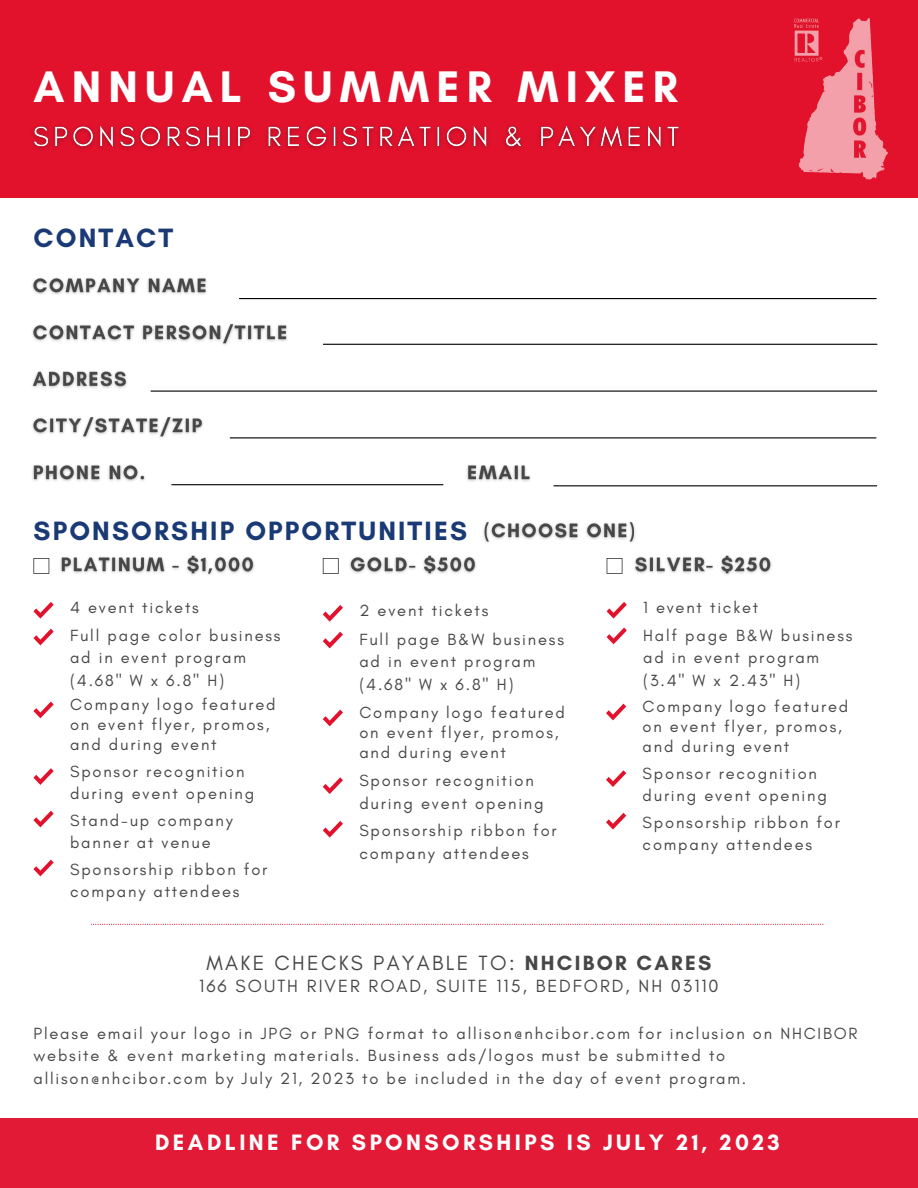
<style>
.page{position:relative;width:918px;height:1188px;background:#fff}
.page>*{position:absolute;margin:0;border:0;box-sizing:border-box;transform-origin:0 0}
.t1{font:700 45px "Glacial Indifference";letter-spacing:.16em;color:#fff}
.t2{font:700 27px "Glacial Indifference";letter-spacing:.08em;color:#1a3a75}
.t3{font:700 22.65px "Glacial Indifference";letter-spacing:.15em;color:#fff}
.t4{font:21px "Glacial Indifference";letter-spacing:.11em;color:#474747}
.t5{font:18px "Glacial Indifference";letter-spacing:.11em;color:#474747}
.t6{font:16.5px/22.5px "Glacial Indifference";letter-spacing:.11em;color:#474747}
.s1{font-weight:700}
</style>
<div class="page">
<div style="left:0;top:0;width:918px;height:197px;background:#e2122d"></div>
<div style="left:0;top:1118px;width:918px;height:70px;background:#e31a36"></div>
<img style="left:794px;top:18px;width:94px;height:162px">
<svg style="left:34px;top:602px;width:20px;height:17px"></svg>
<svg style="left:34px;top:702px;width:20px;height:16px"></svg>
<svg style="left:34px;top:768px;width:20px;height:17px"></svg>
<svg style="left:34px;top:811px;width:20px;height:16px"></svg>
<svg style="left:34px;top:860px;width:20px;height:16px"></svg>
<svg style="left:323px;top:605px;width:20px;height:17px"></svg>
<svg style="left:323px;top:710px;width:20px;height:16px"></svg>
<svg style="left:323px;top:777px;width:20px;height:17px"></svg>
<svg style="left:323px;top:821px;width:20px;height:17px"></svg>
<svg style="left:606px;top:704px;width:20px;height:16px"></svg>
<svg style="left:606px;top:770px;width:20px;height:17px"></svg>
<svg style="left:606px;top:813px;width:20px;height:17px"></svg>
<svg style="left:34px;top:629px;width:20px;height:16px"></svg>
<svg style="left:323px;top:632px;width:20px;height:16px"></svg>
<svg style="left:607px;top:628px;width:20px;height:16px"></svg>
<img style="left:32px;top:278px;width:175px;height:17px">
<img style="left:32px;top:324px;width:255px;height:21px">
<img style="left:32px;top:371px;width:95px;height:18px">
<img style="left:32px;top:417px;width:171px;height:21px">
<img style="left:32px;top:465px;width:113px;height:17px">
<img style="left:466px;top:465px;width:65px;height:17px">
<hr style="left:239px;top:298px;width:637px;height:1px;background:#000">
<hr style="left:323px;top:344px;width:554px;height:1px;background:#000">
<hr style="left:151px;top:391px;width:726px;height:1px;background:#000">
<hr style="left:230px;top:437px;width:646px;height:1px;background:#000">
<hr style="left:554px;top:485px;width:323px;height:1px;background:#000">
<hr style="left:172px;top:484px;width:271px;height:1px;background:#000">
<svg style="left:91px;top:924px;width:732px;height:1px"></svg>
<svg style="left:34px;top:558px;width:15px;height:16px"></svg>
<img style="left:33px;top:125px;width:646px;height:24px">
<img style="left:60px;top:555px;width:195px;height:20px">
<img style="left:349px;top:555px;width:127px;height:20px">
<img style="left:634px;top:555px;width:138px;height:20px">
<img style="left:483px;top:522px;width:153px;height:21px">
<svg style="left:323px;top:558px;width:16px;height:16px"></svg>
<svg style="left:607px;top:558px;width:15px;height:16px"></svg>
<svg style="left:607px;top:602px;width:20px;height:17px"></svg>
<p class="t1" style="left:34px;top:59px;width:646px">ANNUAL SUMMER MIXER</p>
<p class="t2" style="left:34px;top:222px;width:141px">CONTACT</p>
<p class="t2" style="left:34px;top:515px;width:435px">SPONSORSHIP OPPORTUNITIES</p>
<p class="t6" style="left:70px;top:596px;width:130px">4 event tickets</p>
<p class="t6" style="left:70px;top:624px;width:212px">Full page color business ad in event program</p>
<p class="t6" style="left:70px;top:669px;width:156px">(4.68" W x 6.8" H)</p>
<p class="t6" style="left:70px;top:694px;width:207px;line-height:20.2px">Company logo featured on event flyer, promos, and during event</p>
<p class="t6" style="left:70px;top:760px;width:186px">Sponsor recognition during event opening</p>
<p class="t6" style="left:70px;top:809px;width:164px">Stand-up company banner at venue</p>
<p class="t6" style="left:70px;top:858px;width:199px">Sponsorship ribbon for company attendees</p>
<p class="t6" style="left:359px;top:599px;width:131px">2 event tickets</p>
<p class="t6" style="left:359px;top:628px;width:206px">Full page B&amp;W business ad in event program (4.68" W x 6.8" H)</p>
<p class="t6" style="left:359px;top:702px;width:207px;line-height:20.2px">Company logo featured on event flyer, promos, and during event</p>
<p class="t6" style="left:359px;top:769px;width:186px">Sponsor recognition during event opening</p>
<p class="t6" style="left:359px;top:819px;width:199px">Sponsorship ribbon for company attendees</p>
<p class="t6" style="left:643px;top:596px;width:117px">1 event ticket</p>
<p class="t6" style="left:643px;top:624px;width:211px">Half page B&amp;W business ad in event program</p>
<p class="t6" style="left:643px;top:669px;width:159px">(3.4" W x 2.43" H)</p>
<p class="t6" style="left:643px;top:696px;width:207px;line-height:20.2px">Company logo featured on event flyer, promos, and during event</p>
<p class="t6" style="left:643px;top:762px;width:186px">Sponsor recognition during event opening</p>
<p class="t6" style="left:643px;top:811px;width:199px">Sponsorship ribbon for company attendees</p>
<p class="t4" style="left:206px;top:950px;width:507px">MAKE CHECKS PAYABLE TO: <span class="s1">NHCIBOR CARES</span></p>
<p class="t5" style="left:199px;top:975px;width:521px">166 SOUTH RIVER ROAD, SUITE 115, BEDFORD, NH 03110</p>
<p class="t6" style="left:34px;top:1021px;width:826px">Please email your logo in JPG or PNG format to allison@nhcibor.com for inclusion on NHCIBOR website &amp; event marketing materials. Business ads/logos must be submitted to allison@nhcibor.com by July 21, 2023 to be included in the day of event program.</p>
<p class="t3" style="left:155px;top:1129px;width:626px">DEADLINE FOR SPONSORSHIPS IS JULY 21, 2023</p>
</div>
